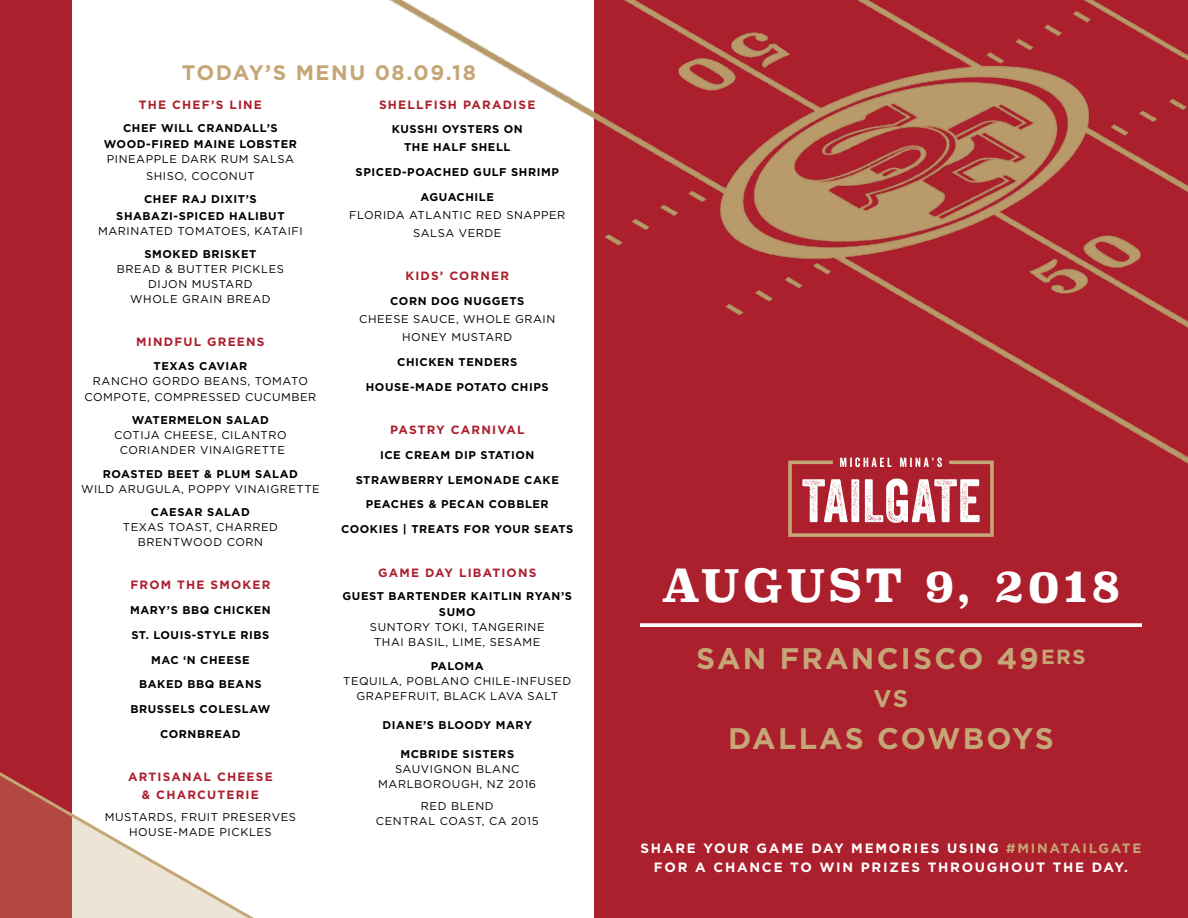
<style>
.page{position:relative;width:1188px;height:918px;background:#fff}
.page>*{position:absolute;margin:0;border:0;box-sizing:border-box;transform-origin:0 0}
.t1{font:700 44.7px "Superclarendon Rg";letter-spacing:.075em;color:#fff}
.t2{font:700 29.7px "Gotham";letter-spacing:.075em;color:#c5a676}
.t3{font:700 24.15px "Gotham";color:#c5a676}
.t4{font:700 21px "Gotham";letter-spacing:.075em;color:#c5a676}
.t5{font:700 13.5px/19.5px "Gotham";letter-spacing:.13em;color:#fff;text-align:center}
.t6{font:700 12px/18px "Gotham";letter-spacing:.1em;color:#ac1f2d;text-align:center}
.t7{font:11.25px/15px "Gotham";letter-spacing:.05em;color:#000;text-align:center}
.t8{font:700 11.25px/16.5px "Gotham";letter-spacing:.05em;color:#000;text-align:center}
.s1{color:#c5a676}
</style>
<div class="page">
<div style="left:594px;top:0;width:594px;height:918px;background:#ac1f2d"></div>
<div style="left:0;top:0;width:71px;height:918px;background:#ac1f2d"></div>
<img style="left:389px;top:0;width:799px;height:464px">
<svg style="left:0;top:514px;width:254px;height:404px"></svg>
<svg style="left:640px;top:623px;width:502px;height:4px;fill:#fefdfd"></svg>
<svg style="left:788px;top:458px;width:206px;height:79px"></svg>
<h3 class="t4" style="left:182px;top:59px;width:296px">TODAY’S MENU 08.09.18</h3>
<p class="t6" style="left:139px;top:95px;width:125px">THE CHEF’S LINE</p>
<p class="t8" style="left:104px;top:120px;width:195px">CHEF WILL CRANDALL’S<br>WOOD-FIRED MAINE LOBSTER</p>
<p class="t7" style="left:107px;top:151px;width:189px;line-height:16.5px">PINEAPPLE DARK RUM SALSA<br>SHISO, COCONUT</p>
<p class="t8" style="left:116px;top:191px;width:170px">CHEF RAJ DIXIT’S<br>SHABAZI-SPICED HALIBUT</p>
<p class="t7" style="left:98px;top:223px;width:206px">MARINATED TOMATOES, KATAIFI</p>
<p class="t8" style="left:144px;top:246px;width:114px">SMOKED BRISKET</p>
<p class="t7" style="left:117px;top:261px;width:169px">BREAD &amp; BUTTER PICKLES<br>DIJON MUSTARD<br>WHOLE GRAIN BREAD</p>
<p class="t6" style="left:136px;top:333px;width:130px">MINDFUL GREENS</p>
<p class="t8" style="left:154px;top:357px;width:95px">TEXAS CAVIAR</p>
<p class="t7" style="left:84px;top:372px;width:233px;line-height:16.5px">RANCHO GORDO BEANS, TOMATO<br>COMPOTE, COMPRESSED CUCUMBER</p>
<p class="t8" style="left:132px;top:412px;width:139px">WATERMELON SALAD</p>
<p class="t7" style="left:114px;top:428px;width:174px">COTIJA CHEESE, CILANTRO<br>CORIANDER VINAIGRETTE</p>
<p class="t8" style="left:103px;top:465px;width:197px">ROASTED BEET &amp; PLUM SALAD</p>
<p class="t7" style="left:81px;top:481px;width:240px">WILD ARUGULA, POPPY VINAIGRETTE</p>
<p class="t8" style="left:151px;top:504px;width:100px">CAESAR SALAD</p>
<p class="t7" style="left:123px;top:519px;width:157px">TEXAS TOAST, CHARRED<br>BRENTWOOD CORN</p>
<p class="t6" style="left:130px;top:576px;width:141px">FROM THE SMOKER</p>
<p class="t8" style="left:130px;top:602px;width:142px">MARY’S BBQ CHICKEN</p>
<p class="t8" style="left:131px;top:627px;width:140px">ST. LOUIS-STYLE RIBS</p>
<p class="t8" style="left:151px;top:651px;width:100px">MAC ‘N CHEESE</p>
<p class="t8" style="left:139px;top:676px;width:124px">BAKED BBQ BEANS</p>
<p class="t8" style="left:130px;top:701px;width:141px">BRUSSELS COLESLAW</p>
<p class="t8" style="left:160px;top:726px;width:82px">CORNBREAD</p>
<p class="t6" style="left:128px;top:768px;width:146px">ARTISANAL CHEESE &amp; CHARCUTERIE</p>
<p class="t7" style="left:105px;top:809px;width:193px">MUSTARDS, FRUIT PRESERVES<br>HOUSE-MADE PICKLES</p>
<p class="t6" style="left:379px;top:95px;width:158px">SHELLFISH PARADISE</p>
<p class="t8" style="left:392px;top:120px;width:133px;line-height:18px">KUSSHI OYSTERS ON<br>THE HALF SHELL</p>
<p class="t8" style="left:356px;top:164px;width:205px">SPICED-POACHED GULF SHRIMP</p>
<p class="t8" style="left:421px;top:189px;width:75px">AGUACHILE</p>
<p class="t7" style="left:349px;top:206px;width:218px;line-height:18px">FLORIDA ATLANTIC RED SNAPPER<br>SALSA VERDE</p>
<p class="t6" style="left:405px;top:267px;width:105px">KIDS’ CORNER</p>
<p class="t8" style="left:390px;top:293px;width:135px">CORN DOG NUGGETS</p>
<p class="t7" style="left:359px;top:310px;width:198px;line-height:18px">CHEESE SAUCE, WHOLE GRAIN<br>HONEY MUSTARD</p>
<p class="t8" style="left:397px;top:354px;width:122px">CHICKEN TENDERS</p>
<p class="t8" style="left:366px;top:378px;width:184px">HOUSE-MADE POTATO CHIPS</p>
<p class="t6" style="left:390px;top:421px;width:136px">PASTRY CARNIVAL</p>
<p class="t8" style="left:380px;top:447px;width:156px">ICE CREAM DIP STATION</p>
<p class="t8" style="left:356px;top:471px;width:205px">STRAWBERRY LEMONADE CAKE</p>
<p class="t8" style="left:366px;top:496px;width:185px">PEACHES &amp; PECAN COBBLER</p>
<p class="t8" style="left:341px;top:521px;width:234px">COOKIES | TREATS FOR YOUR SEATS</p>
<p class="t6" style="left:378px;top:563px;width:160px">GAME DAY LIBATIONS</p>
<p class="t8" style="left:343px;top:588px;width:231px">GUEST BARTENDER KAITLIN RYAN’S<br>SUMO</p>
<p class="t7" style="left:370px;top:620px;width:176px">SUNTORY TOKI, TANGERINE<br>THAI BASIL, LIME, SESAME</p>
<p class="t8" style="left:431px;top:657px;width:55px">PALOMA</p>
<p class="t7" style="left:343px;top:673px;width:230px">TEQUILA, POBLANO CHILE-INFUSED<br>GRAPEFRUIT, BLACK LAVA SALT</p>
<p class="t8" style="left:382px;top:717px;width:151px">DIANE’S BLOODY MARY</p>
<p class="t8" style="left:400px;top:746px;width:115px">MCBRIDE SISTERS</p>
<p class="t7" style="left:378px;top:761px;width:159px">SAUVIGNON BLANC<br>MARLBOROUGH, NZ 2016</p>
<p class="t7" style="left:376px;top:798px;width:164px">RED BLEND<br>CENTRAL COAST, CA 2015</p>
<h1 class="t1" style="left:661px;top:559px;width:461px">AUGUST 9, 2018</h1>
<h2 class="t2" style="left:696px;top:639px;width:391px">SAN FRANCISCO 49<sup>ERS</sup></h2>
<h3 class="t3" style="left:874px;top:683px;width:36px">VS</h3>
<h2 class="t2" style="left:728px;top:719px;width:327px">DALLAS COWBOYS</h2>
<p class="t5" style="left:641px;top:838px;width:502px">SHARE YOUR GAME DAY MEMORIES USING <span class="s1">#MINATAILGATE<br></span>FOR A CHANCE TO WIN PRIZES THROUGHOUT THE DAY.</p>
</div>
